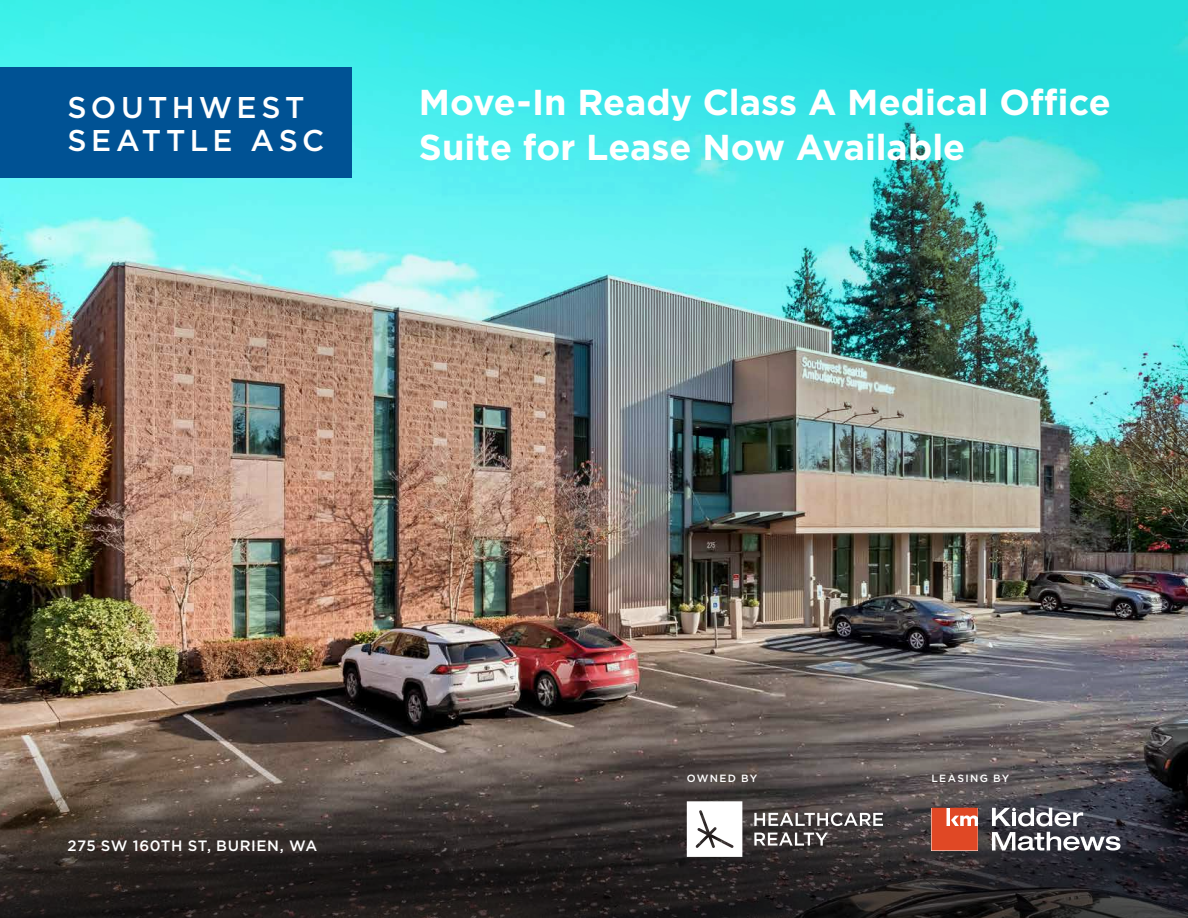
<style>
.page{position:relative;width:1188px;height:918px;background:#fff}
.page>*{position:absolute;margin:0;border:0;box-sizing:border-box;transform-origin:0 0}
.Header_-_Level_1_-_White_Healthcare-Real{font:700 36px/45px "Gotham";color:#fff}
.Property_Name_-_White_Healthcare-Realty{font:500 30px/33px "Gotham";letter-spacing:.145em;color:#fff}
.t1{font:500 15px "Gotham";letter-spacing:.035em;color:#fff}
.t2{font:500 10.5px "Gotham";letter-spacing:.13em;color:#fff}
</style>
<div class="page">
<img style="left:0;top:0;width:1188px;height:918px">
<div style="left:0;top:68px;width:351px;height:110px;background:#005294"></div>
<svg style="left:992px;top:832px;width:128px;height:18px"></svg>
<svg style="left:992px;top:808px;width:91px;height:18px"></svg>
<svg style="left:932px;top:808px;width:46px;height:43px;background:#e45f41"></svg>
<svg style="left:754px;top:813px;width:129px;height:13px"></svg>
<svg style="left:754px;top:832px;width:74px;height:14px"></svg>
<svg style="left:687px;top:801px;width:55px;height:56px"></svg>
<p class="Property_Name_-_White_Healthcare-Realty" style="left:68px;top:91px;width:258px">SOUTHWEST<br>SEATTLE ASC</p>
<p class="Header_-_Level_1_-_White_Healthcare-Real" style="left:419px;top:79px;width:693px">Move-In Ready Class A Medical Office<br>Suite for Lease Now Available</p>
<p class="t1" style="left:68px;top:835px;width:251px">275 SW 160TH ST, BURIEN, WA</p>
<p class="t2" style="left:687px;top:771px;width:72px">OWNED BY</p>
<p class="t2" style="left:932px;top:771px;width:79px">LEASING BY</p>
</div>
